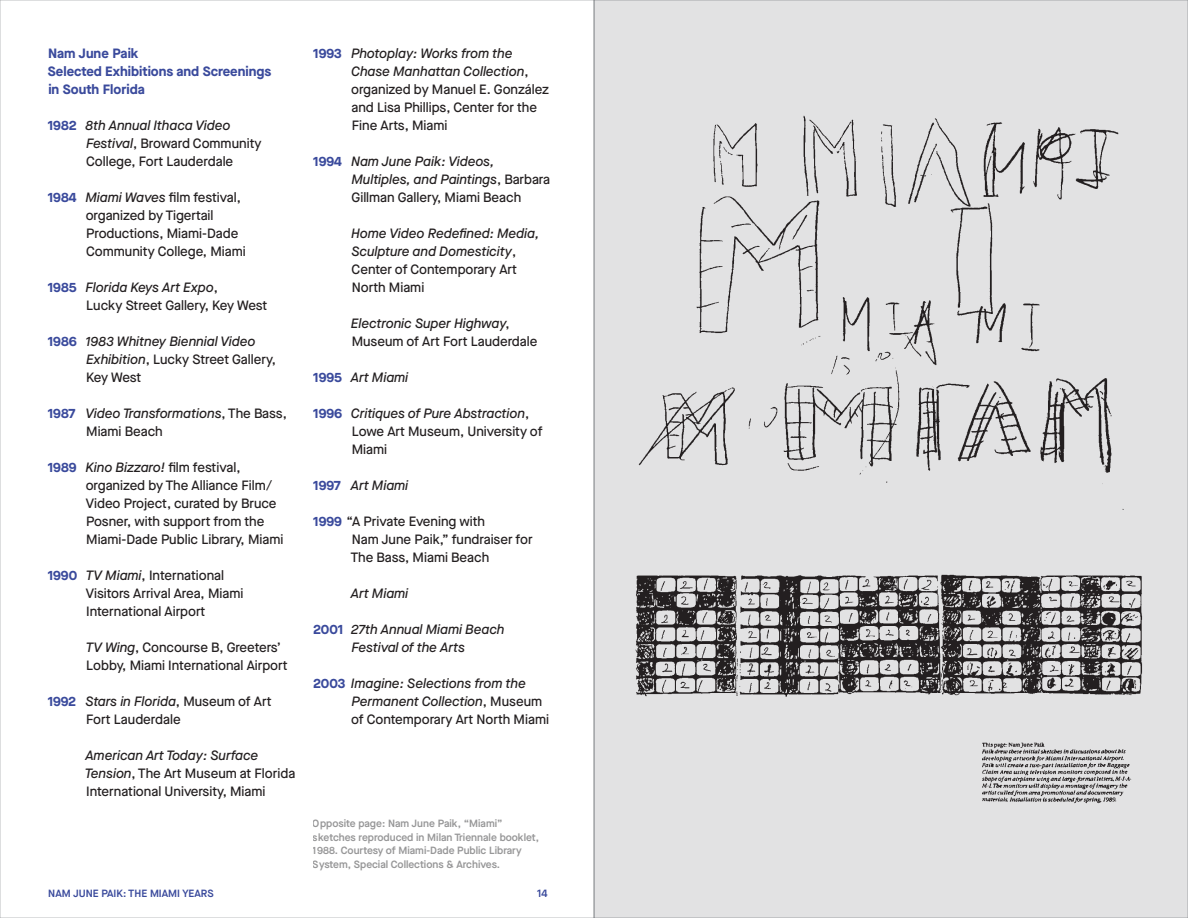
<style>
.page{position:relative;width:1188px;height:918px;background:#fff}
.page>*{position:absolute;margin:0;border:0;box-sizing:border-box;transform-origin:0 0}
.t1{font:500 13.5px/18px "Maison Neue";color:#231f20}
.t2{font:italic 500 13.5px/18px "Maison Neue";color:#231f20}
.t3{font:700 13.5px/18px "Maison Neue";color:#3a4a9c}
.t4{font:600 10.5px/13.5px "Maison Neue";color:#979798}
.t5{font:600 10.5px "Maison Neue";color:#3a4a9c}
.s1{font-weight:700;color:#3a4a9c}
.s2{font-style:italic}
.s3{font-weight:700;font-style:normal;color:#3a4a9c}
.s4{font-style:normal}
</style>
<div class="page">
<img style="left:596px;top:2px;width:590px;height:914px">
<p class="t3" style="left:48px;top:44px;width:225px">Nam June Paik<br>Selected Exhibitions and Screenings in South Florida</p>
<p class="t1" style="left:86px;top:116px;width:177px;text-indent:-38px"><span class="s1">1982</span> <span class="s2">8th Annual Ithaca Video<br>Festival</span>, Broward Community<br>College, Fort Lauderdale</p>
<p class="t1" style="left:86px;top:188px;width:162px;text-indent:-38px"><span class="s1">1984</span> <span class="s2">Miami Waves</span> film festival, organized by Tigertail<br>Productions, Miami-Dade<br>Community College, Miami</p>
<p class="t1" style="left:86px;top:278px;width:183px;text-indent:-39px"><span class="s1">1985</span> <span class="s2">Florida Keys Art Expo</span>,<br>Lucky Street Gallery, Key West</p>
<p class="t2" style="left:86px;top:332px;width:191px;text-indent:-38px"><span class="s3">1986</span> 1983 Whitney Biennial Video<br>Exhibition<span class="s4">, Lucky Street Gallery,<br>Key West</span></p>
<p class="t2" style="left:86px;top:404px;width:202px;text-indent:-39px"><span class="s3">1987</span> Video Transformations<span class="s4">, The Bass,<br>Miami Beach</span></p>
<p class="t1" style="left:86px;top:458px;width:199px;text-indent:-38px"><span class="s1">1989</span> <span class="s2">Kino Bizzaro!</span> film festival, organized by The Alliance Film/<br>Video Project, curated by Bruce<br>Posner, with support from the<br>Miami-Dade Public Library, Miami</p>
<p class="t1" style="left:86px;top:566px;width:159px;text-indent:-38px"><span class="s1">1990</span> <span class="s2">TV Miami</span>, International<br>Visitors Arrival Area, Miami<br>International Airport</p>
<p class="t1" style="left:86px;top:638px;width:204px"><span class="s2">TV Wing</span>, Concourse B, Greeters’<br>Lobby, Miami International Airport</p>
<p class="t1" style="left:86px;top:692px;width:187px;text-indent:-39px"><span class="s1">1992</span> <span class="s2">Stars in Florida</span>, Museum of Art<br>Fort Lauderdale</p>
<p class="t1" style="left:85px;top:746px;width:212px"><span class="s2">American Art Today: Surface<br>Tension</span>, The Art Museum at Florida<br>International University, Miami</p>
<p class="t1" style="left:351px;top:44px;width:199px;text-indent:-38px"><span class="s1">1993</span> <span class="s2">Photoplay: Works from the<br>Chase Manhattan Collection</span>, organized by Manuel E. González and Lisa Phillips, Center for the<br>Fine Arts, Miami</p>
<p class="t2" style="left:352px;top:152px;width:200px;text-indent:-38px"><span class="s3">1994</span> Nam June Paik: Videos,<br>Multiples, and Paintings<span class="s4">, Barbara<br>Gillman Gallery, Miami Beach</span></p>
<p class="t2" style="left:351px;top:224px;width:190px">Home Video Redefined: Media,<br>Sculpture and Domesticity<span class="s4">,<br>Center of Contemporary Art<br>North Miami</span></p>
<p class="t1" style="left:351px;top:314px;width:188px"><span class="s2">Electronic Super Highway</span>,<br>Museum of Art Fort Lauderdale</p>
<p class="t2" style="left:313px;top:368px;width:97px"><span class="s3">1995</span> Art Miami</p>
<p class="t1" style="left:352px;top:404px;width:192px;text-indent:-39px"><span class="s1">1996</span> <span class="s2">Critiques of Pure Abstraction</span>,<br>Lowe Art Museum, University of<br>Miami</p>
<p class="t2" style="left:313px;top:476px;width:97px"><span class="s3">1997</span> Art Miami</p>
<p class="t1" style="left:350px;top:512px;width:184px;text-indent:-37px"><span class="s1">1999</span> “A Private Evening with<br>Nam June Paik,” fundraiser for<br>The Bass, Miami Beach</p>
<p class="t2" style="left:351px;top:584px;width:59px">Art Miami</p>
<p class="t2" style="left:313px;top:620px;width:193px;text-align:center"><span class="s3">2001</span> 27th Annual Miami Beach<br>Festival of the Arts</p>
<p class="t2" style="left:351px;top:674px;width:199px;text-indent:-38px"><span class="s3">2003</span> Imagine: Selections from the<br>Permanent Collection<span class="s4">, Museum of Contemporary Art North Miami</span></p>
<p class="t4" style="left:313px;top:817px;width:228px">Opposite page: Nam June Paik, “Miami” sketches reproduced in Milan Triennale booklet, 1988. Courtesy of Miami-Dade Public Library System, Special Collections &amp; Archives.</p>
<p class="t5" style="left:48px;top:886px;width:167px">NAM JUNE PAIK: THE MIAMI YEARS</p>
<p class="t5" style="left:537px;top:886px;width:12px">14</p>
</div>
